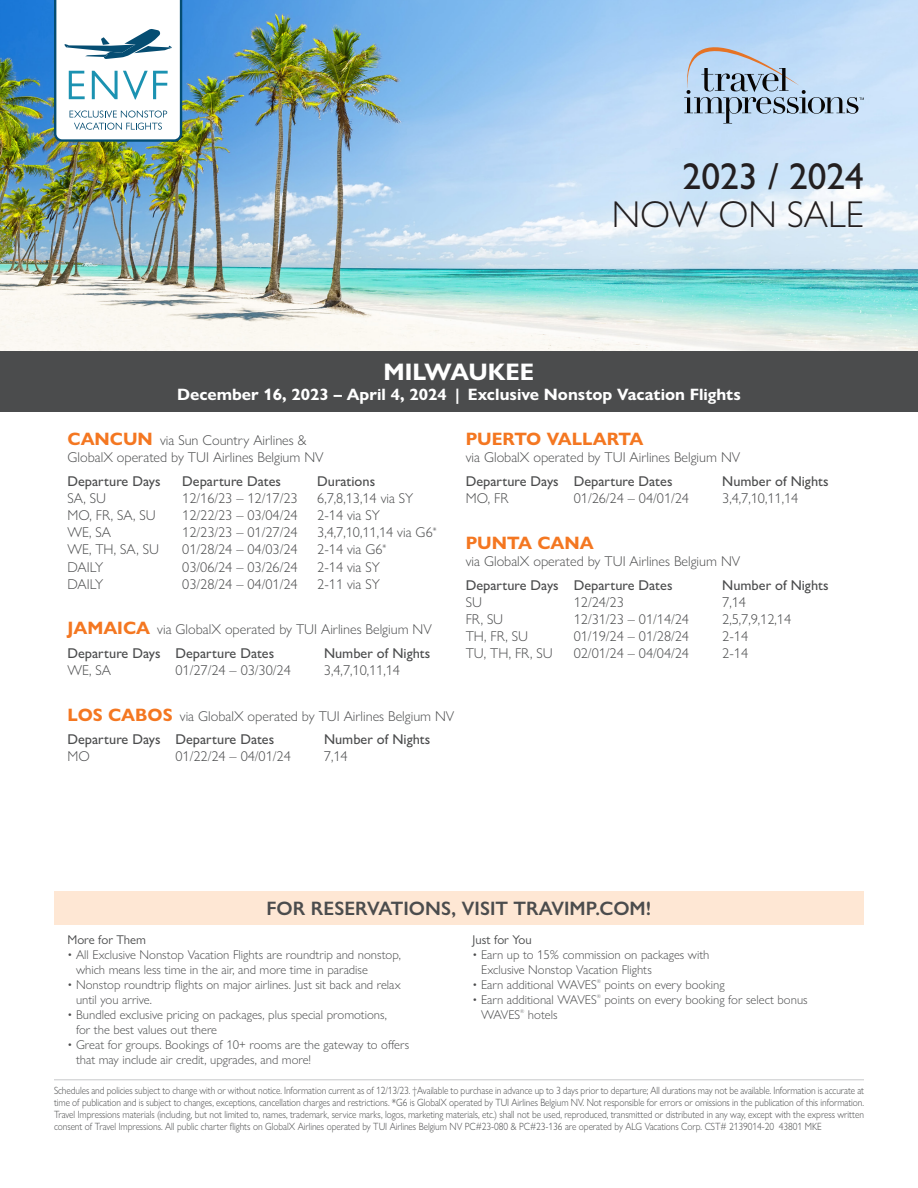
<style>
.page{position:relative;width:918px;height:1188px;background:#fff}
.page>*{position:absolute;margin:0;border:0;box-sizing:border-box;transform-origin:0 0}
.t1{font:500 37.5px "Gill Sans Nova";color:#231f20}
.t2{font:300 37.5px "Gill Sans Nova";color:#231f20}
.t3{font:700 24px "Gill Sans Nova";color:#fff}
.t4{font:600 19.5px "Gill Sans Nova";color:#4b4c4d}
.t5{font:700 18px "Gill Sans Nova";color:#f47721}
.t6{font:700 16.5px "Gill Sans Nova";color:#fff}
.t7{font:300 14.25px/17.1px "Gill Sans Nova";color:#4b4c4d}
.t8{font:500 14.25px "Gill Sans Nova";color:#4b4c4d}
.t9{font:300 12.75px/15px "Gill Sans Nova";color:#4b4c4d}
.t10{font:12.75px "Gill Sans Nova";color:#4b4c4d}
.t11{font:300 10.5px/12px "Gill Sans Nova";letter-spacing:-.005em;color:#4b4c4d;text-align:justify;scale:.9 1}
.t12{font:300 5.25px "Gill Sans Nova";color:#4b4c4d}
.s1{font-weight:700;font-size:18px;color:#f47721}
</style>
<div class="page">
<div style="left:0;top:351px;width:918px;height:61px;background:#4b4c4d"></div>
<img style="left:0;top:0;width:918px;height:351px">
<svg style="left:684px;top:47px;width:180px;height:77px;background:#aec3d8"></svg>
<hr style="left:54px;top:1080px;width:810px;height:1px;background:#c7c8ca">
<div style="left:54px;top:891px;width:810px;height:34px;background:#fee7d4"></div>
<svg style="left:54px;top:0;width:128px;height:142px"></svg>
<h1 class="t1" style="left:683px;top:154px;width:183px">2023 / 2024</h1>
<h1 class="t2" style="left:612px;top:191px;width:254px">NOW ON SALE</h1>
<p class="t3" style="left:384px;top:357px;width:152px">MILWAUKEE</p>
<p class="t6" style="left:177px;top:384px;width:565px">December 16, 2023 – April 4, 2024 | Exclusive Nonstop Vacation Flights</p>
<p class="t7" style="left:68px;top:432px;width:258px"><span class="s1">CANCUN</span> via Sun Country Airlines &amp;<br>GlobalX operated by TUI Airlines Belgium NV</p>
<p class="t8" style="left:68px;top:473px;width:95px">Departure Days</p>
<p class="t8" style="left:182px;top:473px;width:100px">Departure Dates</p>
<p class="t8" style="left:317px;top:473px;width:59px">Durations</p>
<p class="t7" style="left:68px;top:490px;width:40px">SA, SU</p>
<p class="t7" style="left:182px;top:490px;width:117px">12/16/23 – 12/17/23</p>
<p class="t7" style="left:317px;top:490px;width:98px">6,7,8,13,14 via SY</p>
<p class="t7" style="left:68px;top:507px;width:90px">MO, FR, SA, SU</p>
<p class="t7" style="left:182px;top:507px;width:117px">12/22/23 – 03/04/24</p>
<p class="t7" style="left:317px;top:507px;width:64px">2-14 via SY</p>
<p class="t7" style="left:68px;top:524px;width:45px">WE, SA</p>
<p class="t7" style="left:182px;top:524px;width:117px">12/23/23 – 01/27/24</p>
<p class="t7" style="left:317px;top:524px;width:121px">3,4,7,10,11,14 via G6<sup>*</sup></p>
<p class="t7" style="left:68px;top:541px;width:93px">WE, TH, SA, SU</p>
<p class="t7" style="left:182px;top:541px;width:117px">01/28/24 – 04/03/24</p>
<p class="t7" style="left:317px;top:541px;width:71px">2-14 via G6<sup>*</sup></p>
<p class="t7" style="left:68px;top:558px;width:37px">DAILY</p>
<p class="t7" style="left:182px;top:558px;width:117px">03/06/24 – 03/26/24</p>
<p class="t7" style="left:317px;top:558px;width:64px">2-14 via SY</p>
<p class="t7" style="left:68px;top:575px;width:37px">DAILY</p>
<p class="t7" style="left:182px;top:575px;width:117px">03/28/24 – 04/01/24</p>
<p class="t7" style="left:317px;top:575px;width:64px">2-11 via SY</p>
<p class="t7" style="left:68px;top:621px;width:366px"><span class="s1">JAMAICA</span> via GlobalX operated by TUI Airlines Belgium NV</p>
<p class="t8" style="left:68px;top:644px;width:208px">Departure Days Departure Dates</p>
<p class="t8" style="left:324px;top:644px;width:108px">Number of Nights</p>
<p class="t7" style="left:68px;top:662px;width:45px">WE, SA</p>
<p class="t7" style="left:176px;top:662px;width:117px">01/27/24 – 03/30/24</p>
<p class="t7" style="left:324px;top:662px;width:78px">3,4,7,10,11,14</p>
<p class="t7" style="left:68px;top:707px;width:388px"><span class="s1">LOS CABOS</span> via GlobalX operated by TUI Airlines Belgium NV</p>
<p class="t8" style="left:68px;top:731px;width:208px">Departure Days Departure Dates</p>
<p class="t8" style="left:324px;top:731px;width:108px">Number of Nights</p>
<p class="t7" style="left:68px;top:748px;width:24px">MO</p>
<p class="t7" style="left:176px;top:748px;width:117px">01/22/24 – 04/01/24</p>
<p class="t7" style="left:324px;top:748px;width:25px">7,14</p>
<p class="t5" style="left:466px;top:428px;width:179px">PUERTO VALLARTA</p>
<p class="t7" style="left:466px;top:449px;width:276px">via GlobalX operated by TUI Airlines Belgium NV</p>
<p class="t8" style="left:466px;top:473px;width:208px">Departure Days Departure Dates</p>
<p class="t8" style="left:722px;top:473px;width:108px">Number of Nights</p>
<p class="t7" style="left:466px;top:490px;width:44px">MO, FR</p>
<p class="t7" style="left:574px;top:490px;width:117px">01/26/24 – 04/01/24</p>
<p class="t7" style="left:722px;top:490px;width:78px">3,4,7,10,11,14</p>
<p class="t5" style="left:466px;top:531px;width:130px">PUNTA CANA</p>
<p class="t7" style="left:466px;top:552px;width:276px">via GlobalX operated by TUI Airlines Belgium NV</p>
<p class="t8" style="left:466px;top:576px;width:208px">Departure Days Departure Dates</p>
<p class="t8" style="left:722px;top:576px;width:108px">Number of Nights</p>
<p class="t7" style="left:466px;top:593px;width:18px">SU</p>
<p class="t7" style="left:574px;top:593px;width:52px">12/24/23</p>
<p class="t7" style="left:722px;top:593px;width:25px">7,14</p>
<p class="t7" style="left:466px;top:610px;width:39px">FR, SU</p>
<p class="t7" style="left:574px;top:610px;width:117px">12/31/23 – 01/14/24</p>
<p class="t7" style="left:722px;top:610px;width:70px">2,5,7,9,12,14</p>
<p class="t7" style="left:466px;top:627px;width:64px">TH, FR, SU</p>
<p class="t7" style="left:574px;top:627px;width:117px">01/19/24 – 01/28/24</p>
<p class="t7" style="left:722px;top:627px;width:27px">2-14</p>
<p class="t7" style="left:466px;top:644px;width:88px">TU, TH, FR, SU</p>
<p class="t7" style="left:574px;top:644px;width:117px">02/01/24 – 04/04/24</p>
<p class="t7" style="left:722px;top:644px;width:27px">2-14</p>
<h3 class="t4" style="left:267px;top:896px;width:386px">FOR RESERVATIONS, VISIT TRAVIMP.COM!</h3>
<p class="t10" style="left:68px;top:932px;width:80px">More for Them</p>
<p class="t9" style="left:76px;top:947px;width:327px;text-indent:-9px">• All Exclusive Nonstop Vacation Flights are roundtrip and nonstop, which means less time in the air, and more time in paradise</p>
<p class="t9" style="left:76px;top:977px;width:326px;text-indent:-9px">• Nonstop roundtrip flights on major airlines. Just sit back and relax until you arrive.</p>
<p class="t9" style="left:76px;top:1007px;width:312px;text-indent:-9px">• Bundled exclusive pricing on packages, plus special promotions, for the best values out there</p>
<p class="t9" style="left:76px;top:1037px;width:335px;text-indent:-9px">• Great for groups. Bookings of 10+ rooms are the gateway to offers that may include air credit, upgrades, and more!</p>
<p class="t10" style="left:472px;top:932px;width:61px">Just for You</p>
<p class="t9" style="left:481px;top:947px;width:230px;text-indent:-9px">• Earn up to 15% commission on packages with<br>Exclusive Nonstop Vacation Flights</p>
<p class="t9" style="left:472px;top:977px;width:126px">• Earn additional WAVES</p>
<p class="t12" style="left:597px;top:978px;width:6px">®</p>
<p class="t9" style="left:604px;top:977px;width:122px">points on every booking</p>
<p class="t9" style="left:472px;top:992px;width:126px">• Earn additional WAVES</p>
<p class="t12" style="left:597px;top:993px;width:6px">®</p>
<p class="t9" style="left:604px;top:992px;width:205px">points on every booking for select bonus</p>
<p class="t9" style="left:481px;top:1007px;width:41px">WAVES</p>
<p class="t12" style="left:520px;top:1008px;width:6px">®</p>
<p class="t9" style="left:528px;top:1007px;width:31px">hotels</p>
<p class="t11" style="left:54px;top:1085px;width:902px">Schedules and policies subject to change with or without notice. Information current as of 12/13/23. †Available to purchase in advance up to 3 days prior to departure; All durations may not be available. Information is accurate at time of publication and is subject to changes, exceptions, cancellation charges and restrictions. *G6 is GlobalX operated by TUI Airlines Belgium NV. Not responsible for errors or omissions in the publication of this information.<br>Travel Impressions materials (including, but not limited to, names, trademark, service marks, logos, marketing materials, etc.) shall not be used, reproduced, transmitted or distributed in any way, except with the express written consent of Travel Impressions. All public charter flights on GlobalX Airlines operated by TUI Airlines Belgium NV PC#23-080 &amp; PC#23-136 are operated by ALG Vacations Corp. CST# 2139014-20 43801 MKE</p>
</div>
